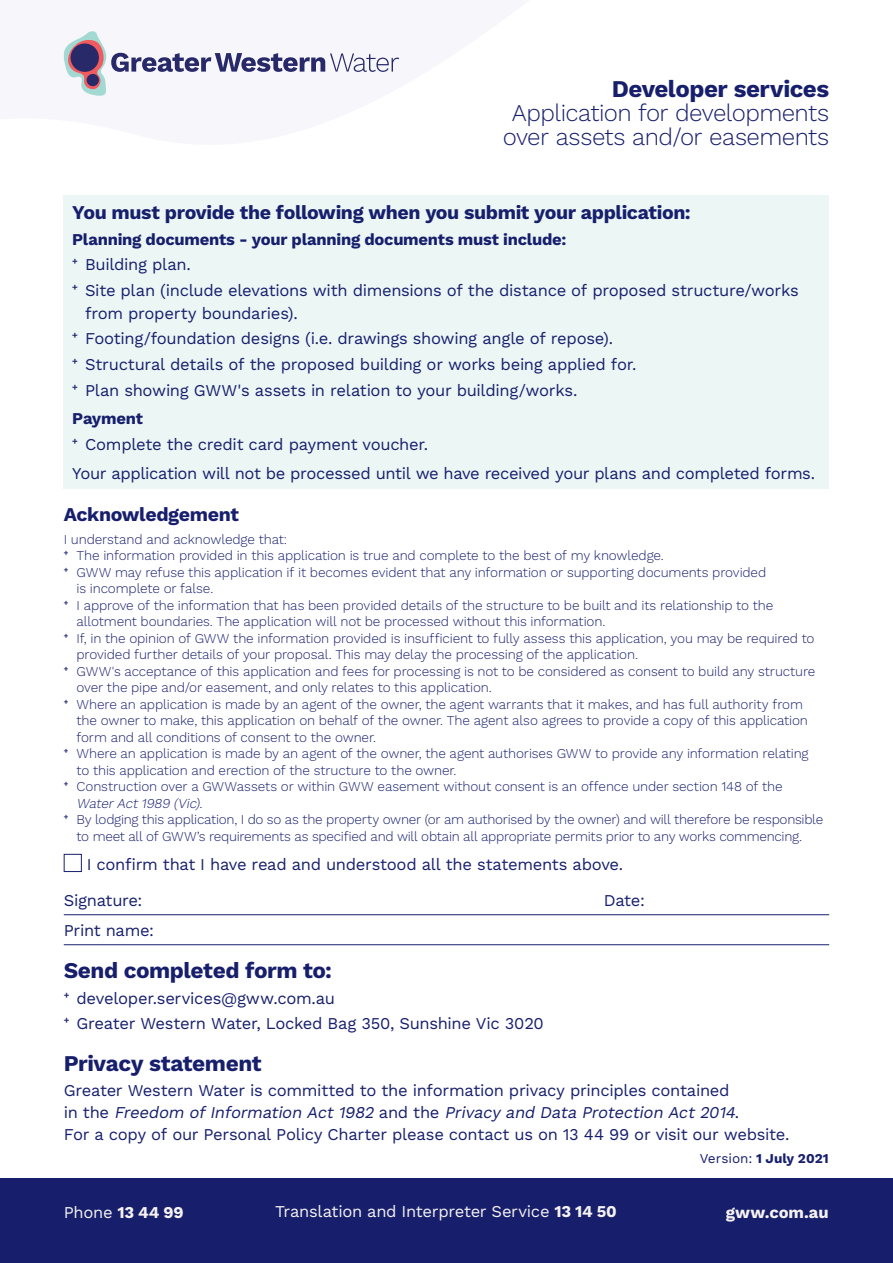
<style>
.page{position:relative;width:893px;height:1263px;background:#fff}
.page>*{position:absolute;margin:0;border:0;box-sizing:border-box;transform-origin:0 0}
.t1{font:300 24px/24px "Work Sans";letter-spacing:-.025em;color:#171f6d;text-align:center}
.t2{font:700 24px "Work Sans";letter-spacing:-.02em;color:#171f6d}
.Head1_SA{font:700 22.5px "Work Sans";letter-spacing:-.02em;color:#171f6d}
.Head2_SA{font:700 19.5px "Work Sans";letter-spacing:-.02em;color:#171f6d}
.Body{font:16.5px/21.8px "Work Sans";letter-spacing:-.02em;color:#171f6d}
.Body-2{font:700 16.5px "Work Sans";letter-spacing:-.015em;color:#171f6d}
.Body_SA{font:16.5px "Work Sans";letter-spacing:-.02em;color:#171f6d}
.t3{font:16.5px "Work Sans";letter-spacing:-.02em;color:#f5f2f0}
.t4{font:700 16.5px "Work Sans";letter-spacing:-.01em;color:#f5f2f0}
.BodyRule{font:16.5px "Work Sans";letter-spacing:-.02em;color:#171f6d}
.BodyRule_SA{font:16.5px "Work Sans";letter-spacing:-.02em;color:#171f6d}
.BOdy_9_11_light{font:300 13.5px/16.5px "Work Sans";letter-spacing:-.01em;color:#171f6d}
.t5{font:700 13.5px "Work Sans";color:#171f6d}
.s1{font-weight:500}
.s2{font-style:italic}
.s3{font-weight:400}
.s4{font-weight:700}
</style>
<div class="page">
<div style="left:0;top:1178px;width:893px;height:85px;background:#171f6d"></div>
<svg style="left:64px;top:31px;width:335px;height:65px"></svg>
<hr style="left:64px;top:914px;width:765px;height:1px;background:#171f6d">
<hr style="left:64px;top:944px;width:765px;height:1px;background:#171f6d">
<div style="left:64px;top:854px;width:18px;height:18px;border:1px solid #171f6d"></div>
<div style="left:64px;top:196px;width:765px;height:293px;background:#ebf6f5"></div>
<h1 class="t2" style="left:612px;top:75px;width:219px">Developer services</h1>
<h1 class="t1" style="left:503px;top:102px;width:328px">Application for developments over assets and/or easements</h1>
<p class="Head2_SA" style="left:72px;top:201px;width:620px">You must provide the following when you submit your application:</p>
<p class="Body-2" style="left:72px;top:229px;width:496px">Planning documents - your planning documents must include:</p>
<p class="Body" style="left:72px;top:255px;width:120px"><span class="s1">ʸ</span> Building plan.</p>
<p class="Body" style="left:85px;top:280px;width:715px;line-height:22.5px;text-indent:-13px"><span class="s1">ʸ</span> Site plan (include elevations with dimensions of the distance of proposed structure/works from property boundaries).</p>
<p class="Body" style="left:72px;top:328px;width:542px"><span class="s1">ʸ</span> Footing/foundation designs (i.e. drawings showing angle of repose).</p>
<p class="Body" style="left:72px;top:354px;width:566px"><span class="s1">ʸ</span> Structural details of the proposed building or works being applied for.</p>
<p class="Body" style="left:72px;top:380px;width:507px"><span class="s1">ʸ</span> Plan showing GWW's assets in relation to your building/works.</p>
<p class="Body-2" style="left:72px;top:409px;width:72px">Payment</p>
<p class="Body" style="left:72px;top:434px;width:357px"><span class="s1">ʸ</span> Complete the credit card payment voucher.</p>
<p class="Body" style="left:72px;top:463px;width:744px">Your application will not be processed until we have received your plans and completed forms.</p>
<p class="Head2_SA" style="left:64px;top:503px;width:177px">Acknowledgement</p>
<p class="BOdy_9_11_light" style="left:64px;top:531px;width:225px">I understand and acknowledge that:</p>
<p class="BOdy_9_11_light" style="left:64px;top:548px;width:602px"><span class="s1">ʸ</span> The information provided in this application is true and complete to the best of my knowledge.</p>
<p class="BOdy_9_11_light" style="left:77px;top:564px;width:691px;text-indent:-13px"><span class="s1">ʸ</span> GWW may refuse this application if it becomes evident that any information or supporting documents provided is incomplete or false.</p>
<p class="BOdy_9_11_light" style="left:77px;top:597px;width:698px;text-indent:-13px"><span class="s1">ʸ</span> I approve of the information that has been provided details of the structure to be built and its relationship to the allotment boundaries. The application will not be processed without this information.</p>
<p class="BOdy_9_11_light" style="left:77px;top:630px;width:739px;text-indent:-13px"><span class="s1">ʸ</span> If, in the opinion of GWW the information provided is insufficient to fully assess this application, you may be required to provided further details of your proposal. This may delay the processing of the application.</p>
<p class="BOdy_9_11_light" style="left:77px;top:663px;width:740px;text-indent:-13px"><span class="s1">ʸ</span> GWW's acceptance of this application and fees for processing is not to be considered as consent to build any structure over the pipe and/or easement, and only relates to this application.</p>
<p class="BOdy_9_11_light" style="left:77px;top:696px;width:733px;text-indent:-13px"><span class="s1">ʸ</span> Where an application is made by an agent of the owner, the agent warrants that it makes, and has full authority from the owner to make, this application on behalf of the owner. The agent also agrees to provide a copy of this application form and all conditions of consent to the owner.</p>
<p class="BOdy_9_11_light" style="left:77px;top:746px;width:733px;text-indent:-13px"><span class="s1">ʸ</span> Where an application is made by an agent of the owner, the agent authorises GWW to provide any information relating to this application and erection of the structure to the owner.</p>
<p class="BOdy_9_11_light" style="left:77px;top:779px;width:707px;text-indent:-13px"><span class="s1">ʸ</span> Construction over a GWWassets or within GWW easement without consent is an offence under section 148 of the<br><span class="s2">WaterAct1989 (Vic).</span></p>
<p class="BOdy_9_11_light" style="left:77px;top:812px;width:748px;text-indent:-13px"><span class="s1">ʸ</span> By lodging this application, I do so as the property owner (or am authorised by the owner) and will therefore be responsible to meet all of GWW’s requirements as specified and will obtain all appropriate permits prior to any works commencing.</p>
<p class="Body_SA" style="left:87px;top:854px;width:538px">I confirm that I have read and understood all the statements above.</p>
<p class="BodyRule" style="left:64px;top:891px;width:80px">Signature:</p>
<p class="BodyRule" style="left:604px;top:891px;width:43px">Date:</p>
<p class="BodyRule_SA" style="left:64px;top:921px;width:92px">Print name:</p>
<p class="Head1_SA" style="left:64px;top:957px;width:270px">Send completed form to:</p>
<p class="Body" style="left:64px;top:988px;width:273px"><span class="s1">ʸ</span> developer.services@gww.com.au</p>
<p class="Body" style="left:64px;top:1013px;width:482px"><span class="s1">ʸ</span> Greater Western Water, Locked Bag 350, Sunshine Vic 3020</p>
<p class="Head1_SA" style="left:64px;top:1050px;width:199px">Privacy statement</p>
<p class="Body" style="left:64px;top:1080px;width:727px">Greater Western Water is committed to the information privacy principles contained<br>i n t h e <span class="s2">Freedom of Information Act 1982</span> a n d t h e <span class="s2">Privacy and Data Protection Act 2014</span>.<br>For a copy of our Personal Policy Charter please contact us on 13 44 99 or visit our website.</p>
<p class="t5" style="left:700px;top:1150px;width:131px"><span class="s3">Version:</span> 1 July 2021</p>
<p class="t4" style="left:64px;top:1202px;width:121px"><span class="s3">Phone</span> 13 44 99</p>
<p class="t3" style="left:275px;top:1202px;width:343px">Translation and Interpreter Service <span class="s4">13 14 50</span></p>
<p class="t4" style="left:726px;top:1202px;width:104px">gww.com.au</p>
</div>
